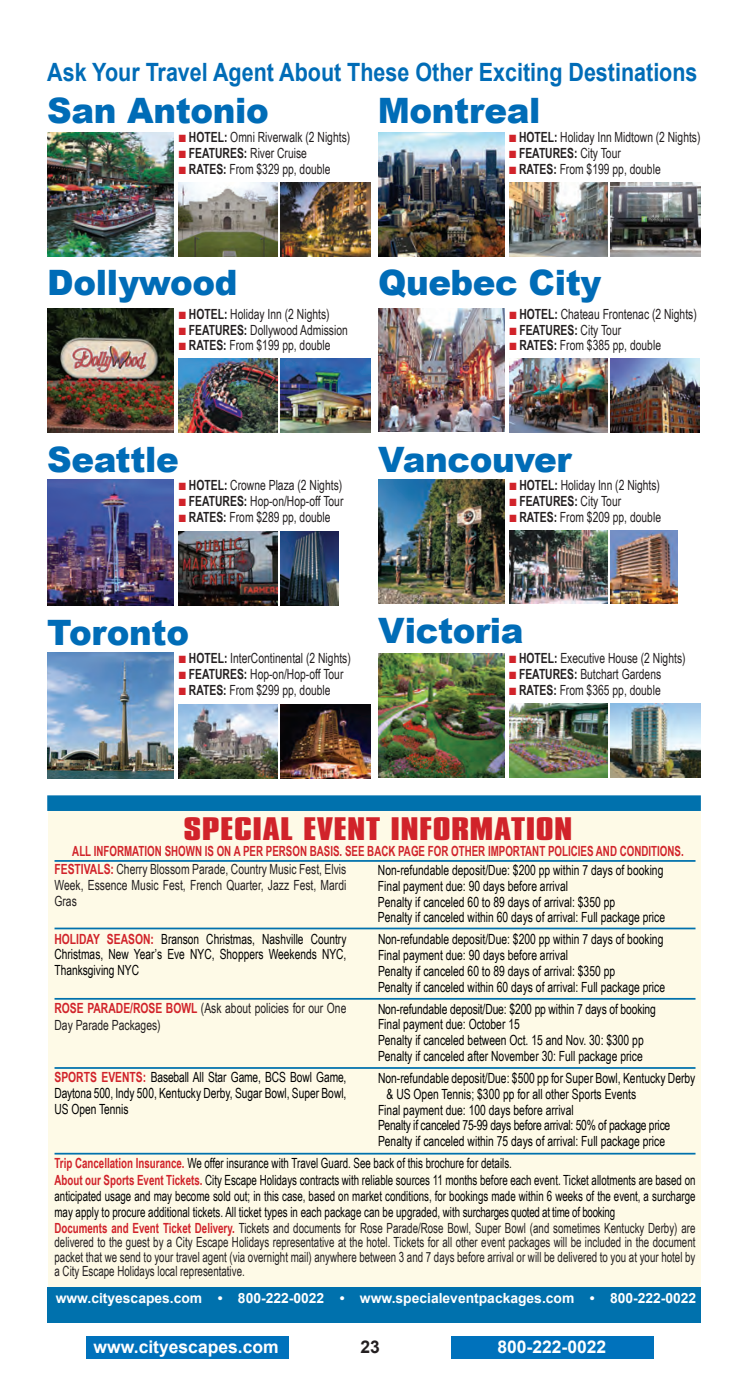
<style>
.page{position:relative;width:756px;height:1386px;background:#fff}
.page>*{position:absolute;margin:0;border:0;box-sizing:border-box;transform-origin:0 0}
.t1{font:900 35px "Arial";letter-spacing:-.01em;color:#006cb7}
.t2{font:700 28px "Compacta BT";letter-spacing:.01em;color:#d1232a;scale:1.4 1}
.t3{font:700 25.2px "Arial";color:#006cb7;scale:.85 1}
.t4{font:700 17.5px "Arial";color:#fff}
.t5{font:700 17.5px "Arial";color:#231f20}
.t6{font:14px/15.8px "Arial Narrow";color:#000;scale:.9 1}
.t7{font:14px/15.8px "Arial Narrow";color:#231f20;scale:.9 1}
.t8{font:14px/15.9px "Arial Narrow";color:#000;scale:.85 1}
.t9{font:14px/14.3px "Arial Narrow";color:#231f20;text-align:justify;scale:.85 1}
.t10{font:14px/15.8px "Arial Narrow";color:#000;text-align:justify;scale:.89 1}
.t11{font:700 14px/18.9px "Arial Narrow";color:#d1232a;scale:.85 1}
.t12{font:700 14px "Arial";color:#fff}
.t13{font:14px "Arial Narrow";letter-spacing:-.02em;color:#000;scale:.9 1}
.t14{font:700 14px "Arial Narrow";color:#231f20;scale:.9 1}
.s1{color:#d1232a}
.s2{font-weight:700}
.s3{font-weight:400}
.s4{font-weight:400;color:#231f20}
.s5{font-weight:700;color:#d1232a}
.s6{color:#231f20}
</style>
<div class="page">
<div style="left:48px;top:798px;width:653px;height:491px;background:#fefae7"></div>
<div style="left:47px;top:795px;width:654px;height:16px;background:#0071ad;border:2px solid #0071ad"></div>
<div style="left:47px;top:1288px;width:654px;height:35px;background:#0071ad"></div>
<hr style="left:55px;top:928px;width:641px;height:1px;background:#0071ad">
<hr style="left:55px;top:998px;width:641px;height:2px;background:#0071ad">
<hr style="left:55px;top:1067px;width:641px;height:2px;background:#0071ad">
<hr style="left:55px;top:1153px;width:641px;height:2px;background:#0071ad">
<hr style="left:55px;top:860px;width:641px;height:2px;background:#0071ad">
<img style="left:47px;top:653px;width:127px;height:125px">
<img style="left:47px;top:480px;width:127px;height:125px">
<img style="left:281px;top:359px;width:89px;height:74px">
<img style="left:47px;top:132px;width:127px;height:124px">
<img style="left:179px;top:183px;width:98px;height:73px">
<img style="left:281px;top:183px;width:89px;height:73px">
<img style="left:47px;top:309px;width:127px;height:124px">
<img style="left:179px;top:359px;width:98px;height:74px">
<img style="left:281px;top:531px;width:58px;height:74px">
<img style="left:179px;top:531px;width:98px;height:74px">
<img style="left:281px;top:705px;width:89px;height:73px">
<img style="left:179px;top:705px;width:98px;height:73px">
<img style="left:378px;top:132px;width:127px;height:124px">
<img style="left:510px;top:183px;width:98px;height:73px">
<img style="left:610px;top:183px;width:91px;height:73px">
<img style="left:378px;top:309px;width:127px;height:123px">
<img style="left:510px;top:359px;width:98px;height:74px">
<img style="left:610px;top:359px;width:90px;height:74px">
<img style="left:378px;top:480px;width:127px;height:124px">
<img style="left:510px;top:530px;width:98px;height:74px">
<img style="left:610px;top:530px;width:68px;height:74px">
<img style="left:378px;top:654px;width:127px;height:124px">
<img style="left:510px;top:704px;width:98px;height:74px">
<img style="left:610px;top:704px;width:91px;height:74px">
<div style="left:451px;top:1336px;width:203px;height:23px;background:#0072bc"></div>
<div style="left:87px;top:1336px;width:202px;height:23px;background:#0072bc"></div>
<h3 class="t3" style="left:47px;top:56px;width:767px">Ask Your Travel Agent About These Other Exciting Destinations</h3>
<h1 class="t1" style="left:47px;top:85px;width:223px">San Antonio</h1>
<p class="t7" style="left:179px;top:129px;width:192px"><span class="s1">■</span> <span class="s2">HOTEL:</span> Omni Riverwalk (2 Nights)</p>
<p class="t7" style="left:179px;top:145px;width:144px"><span class="s1">■</span> <span class="s2">FEATURES:</span> River Cruise</p>
<p class="t7" style="left:179px;top:161px;width:170px"><span class="s1">■</span> <span class="s2">RATES:</span> From $329 pp, double</p>
<h1 class="t1" style="left:378px;top:85px;width:164px">Montreal</h1>
<p class="t7" style="left:509px;top:129px;width:214px"><span class="s1">■</span> <span class="s2">HOTEL:</span> Holiday Inn Midtown (2 Nights)</p>
<p class="t14" style="left:509px;top:143px;width:126px"><span class="s1">■</span> FEATURES: <span class="s3">City Tour</span></p>
<p class="t7" style="left:509px;top:161px;width:170px"><span class="s1">■</span> <span class="s2">RATES:</span> From $199 pp, double</p>
<h1 class="t1" style="left:47px;top:257px;width:192px">Dollywood</h1>
<p class="t7" style="left:179px;top:305px;width:169px"><span class="s1">■</span> <span class="s2">HOTEL:</span> Holiday Inn (2 Nights)</p>
<p class="t7" style="left:179px;top:321px;width:189px"><span class="s1">■</span> <span class="s2">FEATURES:</span> Dollywood Admission</p>
<p class="t7" style="left:179px;top:337px;width:170px"><span class="s1">■</span> <span class="s2">RATES:</span> From $199 pp, double</p>
<h1 class="t1" style="left:378px;top:257px;width:225px">Quebec City</h1>
<p class="t7" style="left:509px;top:305px;width:210px"><span class="s1">■</span> <span class="s2">HOTEL:</span> Chateau Frontenac (2 Nights)</p>
<p class="t14" style="left:509px;top:319px;width:126px"><span class="s1">■</span> FEATURES: <span class="s3">City Tour</span></p>
<p class="t7" style="left:509px;top:337px;width:170px"><span class="s1">■</span> <span class="s2">RATES:</span> From $385 pp, double</p>
<h1 class="t1" style="left:47px;top:434px;width:133px">Seattle</h1>
<p class="t7" style="left:179px;top:477px;width:183px"><span class="s1">■</span> <span class="s2">HOTEL:</span> Crowne Plaza (2 Nights)</p>
<p class="t7" style="left:179px;top:493px;width:184px"><span class="s1">■</span> <span class="s2">FEATURES:</span> Hop-on/Hop-off Tour</p>
<p class="t7" style="left:179px;top:508px;width:170px"><span class="s1">■</span> <span class="s2">RATES:</span> From $289 pp, double</p>
<h1 class="t1" style="left:378px;top:434px;width:195px">Vancouver</h1>
<p class="t7" style="left:509px;top:477px;width:169px"><span class="s1">■</span> <span class="s2">HOTEL:</span> Holiday Inn (2 Nights)</p>
<p class="t14" style="left:509px;top:491px;width:126px"><span class="s1">■</span> FEATURES: <span class="s3">City Tour</span></p>
<p class="t7" style="left:509px;top:508px;width:170px"><span class="s1">■</span> <span class="s2">RATES:</span> From $209 pp, double</p>
<h1 class="t1" style="left:47px;top:607px;width:143px">Toronto</h1>
<p class="t7" style="left:179px;top:650px;width:193px"><span class="s1">■</span> <span class="s2">HOTEL:</span> InterContinental (2 Nights)</p>
<p class="t7" style="left:179px;top:666px;width:184px"><span class="s1">■</span> <span class="s2">FEATURES:</span> Hop-on/Hop-off Tour</p>
<p class="t7" style="left:179px;top:681px;width:170px"><span class="s1">■</span> <span class="s2">RATES:</span> From $299 pp, double</p>
<h1 class="t1" style="left:378px;top:605px;width:147px">Victoria</h1>
<p class="t7" style="left:509px;top:650px;width:198px"><span class="s1">■</span> <span class="s2">HOTEL:</span> Executive House (2 Nights)</p>
<p class="t7" style="left:509px;top:666px;width:171px"><span class="s1">■</span> <span class="s2">FEATURES:</span> Butchart Gardens</p>
<p class="t7" style="left:509px;top:681px;width:170px"><span class="s1">■</span> <span class="s2">RATES:</span> From $365 pp, double</p>
<h2 class="t2" style="left:183px;top:812px;width:279px">SPECIAL EVENT INFORMATION</h2>
<p class="t11" style="left:54px;top:841px;width:742px;text-indent:18px">ALL INFORMATION SHOWN IS ON A PER PERSON BASIS. SEE BACK PAGE FOR OTHER IMPORTANT POLICIES AND CONDITIONS.<br>FESTIVALS: <span class="s4">Cherry Blossom Parade, Country Music Fest, Elvis</span></p>
<p class="t7" style="left:54px;top:877px;width:326px">Week, Essence Music Fest, French Quarter, Jazz Fest, Mardi<br>Gras</p>
<p class="t6" style="left:378px;top:862px;width:321px">Non-refundable deposit/Due: $200 pp within 7 days of booking Final payment due: 90 days before arrival<br>Penalty if canceled 60 to 89 days of arrival: $350 pp<br>Penalty if canceled within 60 days of arrival: Full package price</p>
<p class="t10" style="left:54px;top:930px;width:330px"><span class="s5">HOLIDAY SEASON:</span> Branson Christmas, Nashville Country Christmas, New Year’s Eve NYC, Shoppers Weekends NYC, Thanksgiving NYC</p>
<p class="t6" style="left:378px;top:931px;width:321px">Non-refundable deposit/Due: $200 pp within 7 days of booking Final payment due: 90 days before arrival<br>Penalty if canceled 60 to 89 days of arrival: $350 pp<br>Penalty if canceled within 60 days of arrival: Full package price</p>
<p class="t7" style="left:54px;top:999px;width:326px;line-height:16.8px"><span class="s5">ROSE PARADE/ROSE BOWL</span> (Ask about policies for our One<br>Day Parade Packages)</p>
<p class="t6" style="left:378px;top:1000px;width:310px">Non-refundable deposit/Due: $200 pp within 7 days of booking Final payment due: October 15<br>Penalty if canceled between Oct. 15 and Nov. 30: $300 pp Penalty if canceled after November 30: Full package price</p>
<p class="t10" style="left:54px;top:1069px;width:330px"><span class="s5">SPORTS EVENTS:</span> Baseball All Star Game, BCS Bowl Game, Daytona 500, Indy 500, Kentucky Derby, Sugar Bowl, Super Bowl, US Open Tennis</p>
<p class="t6" style="left:378px;top:1070px;width:354px">Non-refundable deposit/Due: $500 pp for Super Bowl, Kentucky Derby</p>
<p class="t6" style="left:387px;top:1085px;width:279px">&amp; US Open Tennis; $300 pp for all other Sports Events</p>
<p class="t6" style="left:378px;top:1101px;width:219px">Final payment due: 100 days before arrival</p>
<p class="t13" style="left:378px;top:1115px;width:326px">Penalty if canceled 75-99 days before arrival: 50% of package price</p>
<p class="t6" style="left:378px;top:1133px;width:321px">Penalty if canceled within 75 days of arrival: Full package price</p>
<p class="t8" style="left:54px;top:1154px;width:756px;line-height:17.5px"><span class="s5">Trip Cancellation Insurance.</span> We offer insurance with Travel Guard. See back of this brochure for details.<br><span class="s5">About our Sports Event Tickets.</span> City Escape Holidays contracts with reliable sources 11 months before each event. Ticket allotments are based on</p>
<p class="t8" style="left:54px;top:1188px;width:756px">anticipated usage and may become sold out; in this case, based on market conditions, for bookings made within 6 weeks of the event, a surcharge may apply to procure additional tickets. All ticket types in each package can be upgraded, with surcharges quoted at time of booking<br><span class="s5">Documents and Event Ticket Delivery.</span> <span class="s6">Tickets and documents for Rose Parade/Rose Bowl, Super Bowl (and sometimes Kentucky Derby) are</span></p>
<p class="t9" style="left:54px;top:1235px;width:756px">delivered to the guest by a City Escape Holidays representative at the hotel. Tickets for all other event packages will be included in the document packet that we send to your travel agent (via overnight mail) anywhere between 3 and 7 days before arrival or will be delivered to you at your hotel by a City Escape Holidays local representative.</p>
<p class="t12" style="left:56px;top:1289px;width:642px">www.cityescapes.com • 800-222-0022 • www.specialeventpackages.com • 800-222-0022</p>
<p class="t4" style="left:94px;top:1336px;width:187px">www.cityescapes.com</p>
<p class="t5" style="left:360px;top:1336px;width:21px">23</p>
<p class="t4" style="left:497px;top:1336px;width:110px">800-222-0022</p>
</div>
